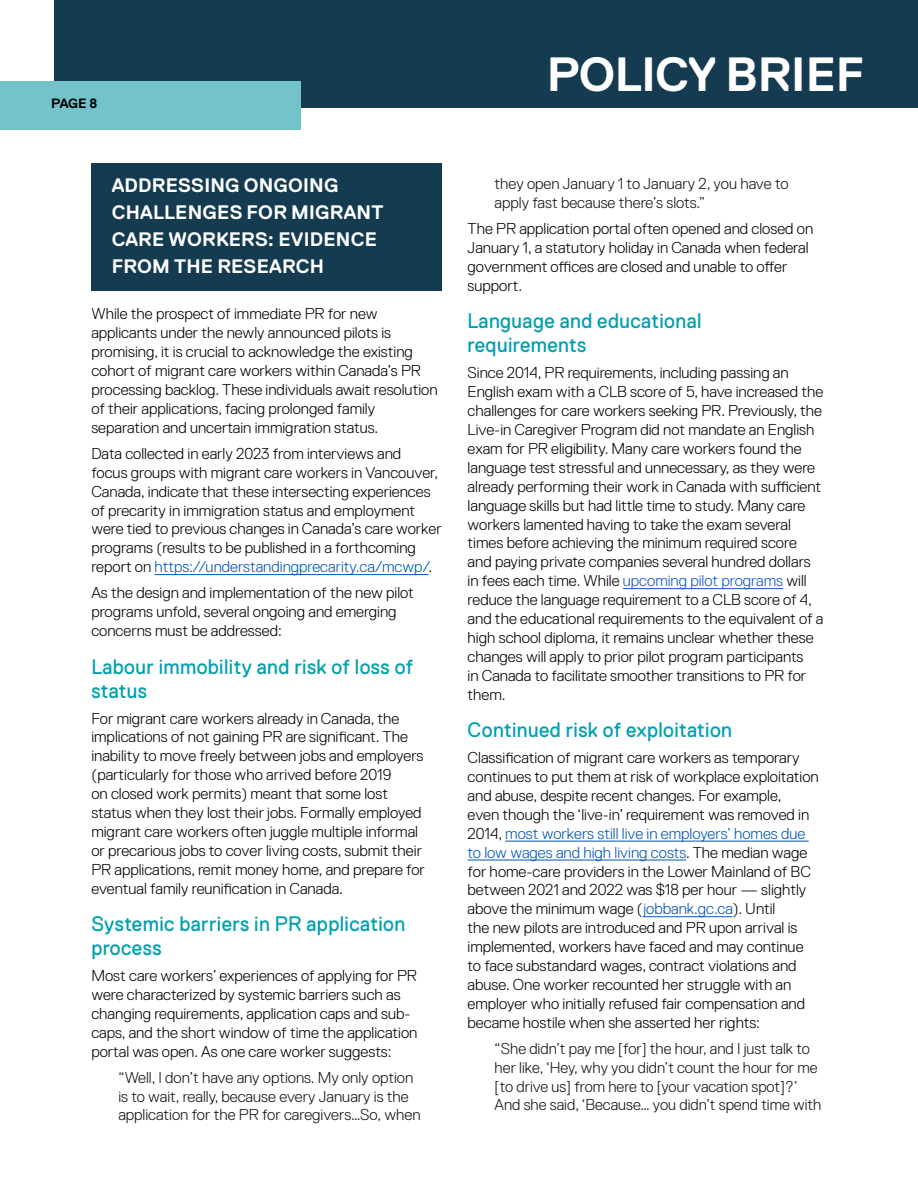
<style>
.page{position:relative;width:918px;height:1188px;background:#fff}
.page>*{position:absolute;margin:0;border:0;box-sizing:border-box;transform-origin:0 0}
.t1{font:700 48px "Replica Std";letter-spacing:-.01em;color:#fff}
.t2{font:21px/24px "Replica Std";letter-spacing:.02em;color:#00a0af;scale:.95 1}
.t3{font:700 19.5px/27px "Replica Std";letter-spacing:.01em;color:#fff}
.t4{font:300 15.75px/18.9px "Replica Std";color:#000}
.t5{font:300 15.75px/18.9px "Replica Std";color:#141414}
.t6{font:700 13.5px "Replica Std";color:#000}
.s1{color:#0055b8}
.s2{color:#15c}
</style>
<div class="page">
<div style="left:54px;top:0;width:864px;height:108px;background:#143b50"></div>
<div style="left:0;top:81px;width:301px;height:49px;background:#74c3cb"></div>
<div style="left:91px;top:164px;width:351px;height:127px;background:#143b50"></div>
<hr style="left:155px;top:574px;width:274px;height:1px;background:#0055b8">
<hr style="left:623px;top:588px;width:160px;height:1px;background:#15c">
<hr style="left:505px;top:841px;width:304px;height:1px;background:#0055b8">
<hr style="left:468px;top:860px;width:218px;height:1px;background:#0055b8">
<hr style="left:643px;top:916px;width:89px;height:1px;background:#15c">
<p class="t6" style="left:51px;top:96px;width:48px">PAGE 8</p>
<h1 class="t1" style="left:547px;top:48px;width:319px">POLICY BRIEF</h1>
<p class="t3" style="left:112px;top:172px;width:273px">ADDRESSING ONGOING<br>CHALLENGES FOR MIGRANT<br>CARE WORKERS: EVIDENCE<br>FROM THE RESEARCH</p>
<p class="t4" style="left:91px;top:305px;width:348px">While the prospect of immediate PR for new applicants under the newly announced pilots is promising, it is crucial to acknowledge the existing cohort of migrant care workers within Canada’s PR processing backlog. These individuals await resolution of their applications, facing prolonged family separation and uncertain immigration status.</p>
<p class="t4" style="left:91px;top:444px;width:352px">Data collected in early 2023 from interviews and<br>focus groups with migrant care workers in Vancouver, Canada, indicate that these intersecting experiences of precarity in immigration status and employment were tied to previous changes in Canada’s care worker programs (results to be published in a forthcoming report on <span class="s1">https://understandingprecarity.ca/mcwp/</span>.</p>
<p class="t4" style="left:91px;top:583px;width:324px">As the design and implementation of the new pilot programs unfold, several ongoing and emerging concerns must be addressed:</p>
<h2 class="t2" style="left:91px;top:654px;width:340px">Labour immobility and risk of loss of status</h2>
<p class="t4" style="left:91px;top:709px;width:335px">For migrant care workers already in Canada, the implications of not gaining PR are significant. The inability to move freely between jobs and employers (particularly for those who arrived before 2019<br>on closed work permits) meant that some lost status when they lost their jobs. Formally employed migrant care workers often juggle multiple informal or precarious jobs to cover living costs, submit their PR applications, remit money home, and prepare for eventual family reunification in Canada.</p>
<h2 class="t2" style="left:91px;top:912px;width:332px">Systemic barriers in PR application process</h2>
<p class="t4" style="left:91px;top:966px;width:328px">Most care workers’ experiences of applying for PR were characterized by systemic barriers such as changing requirements, application caps and sub&shy;caps, and the short window of time the application portal was open. As one care worker suggests:</p>
<p class="t5" style="left:118px;top:1068px;width:304px">“Well, I don’t have any options. My only option is to wait, really, because every January is the application for the PR for caregivers…So, when</p>
<p class="t5" style="left:495px;top:174px;width:295px">they open January 1 to January 2, you have to apply fast because there’s slots.”</p>
<p class="t4" style="left:468px;top:219px;width:347px">The PR application portal often opened and closed on January 1, a statutory holiday in Canada when federal government offices are closed and unable to offer support.</p>
<h2 class="t2" style="left:468px;top:309px;width:248px">Language and educational requirements</h2>
<p class="t4" style="left:468px;top:364px;width:357px">Since 2014, PR requirements, including passing an English exam with a CLB score of 5, have increased the challenges for care workers seeking PR. Previously, the Live-in Caregiver Program did not mandate an English exam for PR eligibility. Many care workers found the language test stressful and unnecessary, as they were already performing their work in Canada with sufficient language skills but had little time to study. Many care workers lamented having to take the exam several times before achieving the minimum required score and paying private companies several hundred dollars in fees each time. While <span class="s2">upcoming pilot programs</span> will reduce the language requirement to a CLB score of 4, and the educational requirements to the equivalent of a high school diploma, it remains unclear whether these changes will apply to prior pilot program participants<br>in Canada to facilitate smoother transitions to PR for them.</p>
<h2 class="t2" style="left:468px;top:718px;width:280px">Continued risk of exploitation</h2>
<p class="t4" style="left:468px;top:748px;width:353px">Classification of migrant care workers as temporary continues to put them at risk of workplace exploitation and abuse, despite recent changes. For example,<br>even though the ‘live-in’ requirement was removed in 2014, <span class="s1">most workers still live in employers’ homes due to low wages and high living costs</span>. The median wage for home-care providers in the Lower Mainland of BC between 2021 and 2022 was $18 per hour — slightly above the minimum wage (<span class="s1">jobbank.gc.ca</span>). Until<br>the new pilots are introduced and PR upon arrival is implemented, workers have faced and may continue to face substandard wages, contract violations and abuse. One worker recounted her struggle with an employer who initially refused fair compensation and became hostile when she asserted her rights:</p>
<p class="t5" style="left:495px;top:1039px;width:328px">“She didn’t pay me [for] the hour, and I just talk to her like, ‘Hey, why you didn’t count the hour for me [to drive us] from here to [your vacation spot]?’ And she said, ‘Because… you didn’t spend time with</p>
</div>
